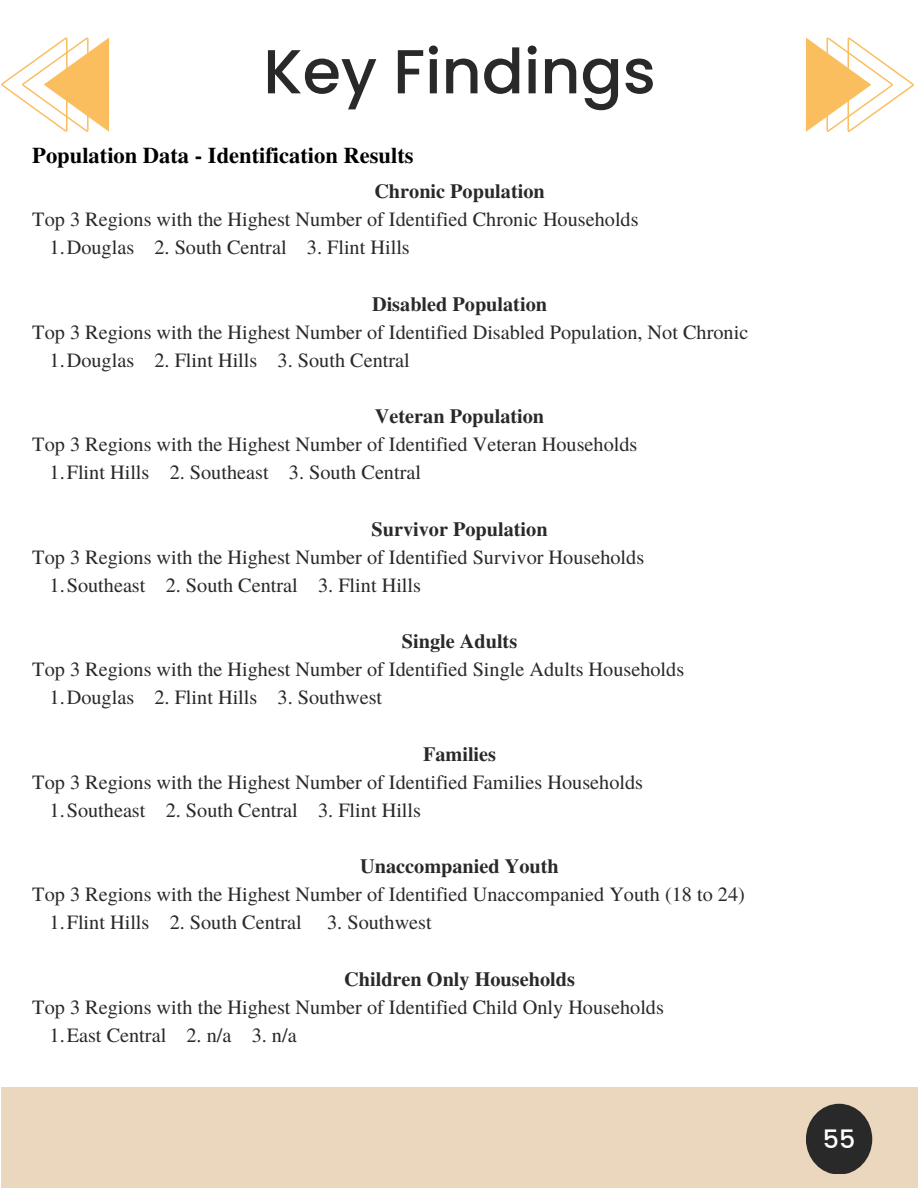
<style>
.page{position:relative;width:918px;height:1188px;background:#fff}
.page>*{position:absolute;margin:0;border:0;box-sizing:border-box;transform-origin:0 0}
.t1{font:500 62.1px "Poppins";color:#292929}
.t2{font:500 25.35px "Poppins";color:#fff}
.t3{font:700 22.5px "Te X Gyre Termes";color:#000}
.t4{font:20.25px "Te X Gyre Termes";color:#292929}
.t5{font:700 20.25px "Te X Gyre Termes";color:#292929}
</style>
<div class="page">
<div style="left:1px;top:1087px;width:917px;height:101px;background:#ead7bd"></div>
<div style="left:806px;top:1104px;width:66px;height:70px;background:#292929;border-radius:50%"></div>
<svg style="left:806px;top:37px;width:108px;height:95px"></svg>
<svg style="left:1px;top:37px;width:108px;height:95px"></svg>
<p class="t1" style="left:263px;top:28px;width:394px">Key Findings</p>
<p class="t3" style="left:32px;top:138px;width:383px">Population Data - Identification Results</p>
<p class="t5" style="left:374px;top:176px;width:172px">Chronic Population</p>
<p class="t4" style="left:32px;top:205px;width:608px">Top 3 Regions with the Highest Number of Identified Chronic Households</p>
<p class="t4" style="left:50px;top:233px;width:362px">1.Douglas 2. South Central 3. Flint Hills</p>
<p class="t5" style="left:372px;top:288px;width:176px">Disabled Population</p>
<p class="t4" style="left:32px;top:317px;width:718px">Top 3 Regions with the Highest Number of Identified Disabled Population, Not Chronic</p>
<p class="t4" style="left:50px;top:346px;width:362px">1.Douglas 2. Flint Hills 3. South Central</p>
<p class="t5" style="left:375px;top:401px;width:171px">Veteran Population</p>
<p class="t4" style="left:32px;top:430px;width:607px">Top 3 Regions with the Highest Number of Identified Veteran Households</p>
<p class="t4" style="left:50px;top:458px;width:373px">1.Flint Hills 2. Southeast 3. South Central</p>
<p class="t5" style="left:372px;top:513px;width:178px">Survivor Population</p>
<p class="t4" style="left:32px;top:542px;width:613px">Top 3 Regions with the Highest Number of Identified Survivor Households</p>
<p class="t4" style="left:50px;top:571px;width:373px">1.Southeast 2. South Central 3. Flint Hills</p>
<p class="t5" style="left:402px;top:626px;width:117px">Single Adults</p>
<p class="t4" style="left:32px;top:655px;width:653px">Top 3 Regions with the Highest Number of Identified Single Adults Households</p>
<p class="t4" style="left:50px;top:683px;width:334px">1.Douglas 2. Flint Hills 3. Southwest</p>
<p class="t5" style="left:423px;top:738px;width:75px">Families</p>
<p class="t4" style="left:32px;top:767px;width:612px">Top 3 Regions with the Highest Number of Identified Families Households</p>
<p class="t4" style="left:50px;top:796px;width:373px">1.Southeast 2. South Central 3. Flint Hills</p>
<p class="t5" style="left:360px;top:851px;width:200px">Unaccompanied Youth</p>
<p class="t4" style="left:32px;top:880px;width:714px">Top 3 Regions with the Highest Number of Identified Unaccompanied Youth (18 to 24)</p>
<p class="t4" style="left:50px;top:908px;width:384px">1.Flint Hills 2. South Central 3. Southwest</p>
<p class="t5" style="left:344px;top:963px;width:232px">Children Only Households</p>
<p class="t4" style="left:32px;top:992px;width:633px">Top 3 Regions with the Highest Number of Identified Child Only Households</p>
<p class="t4" style="left:50px;top:1021px;width:249px">1.East Central 2. n/a 3. n/a</p>
<p class="t2" style="left:823px;top:1121px;width:34px">55</p>
</div>
